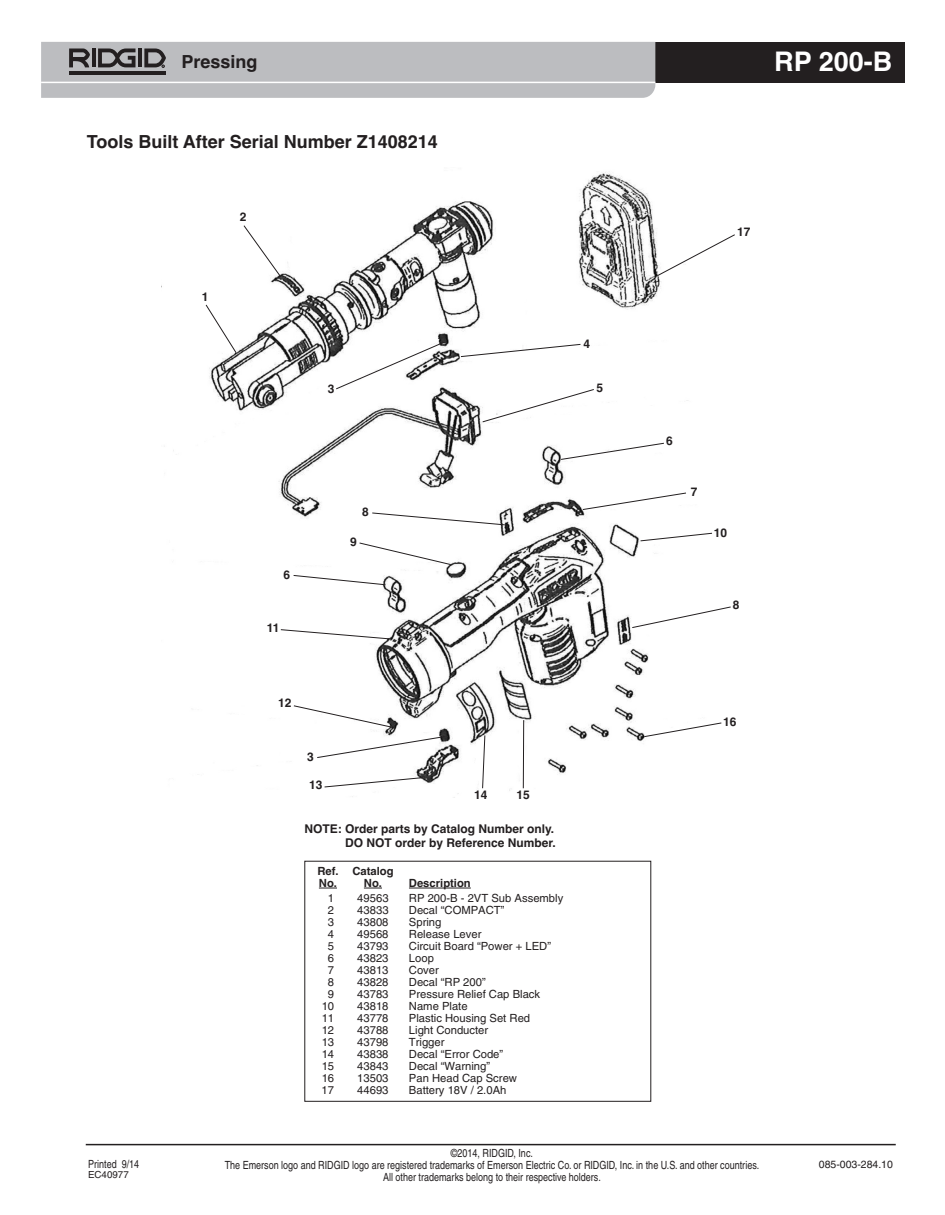
<style>
.page{position:relative;width:945px;height:1215px;background:#fff}
.page>*{position:absolute;margin:0;border:0;box-sizing:border-box;transform-origin:0 0}
.t1{font:700 27px "Helvetica";color:#fff}
.t2{font:700 18px "Helvetica";color:#231f20}
.t3{font:700 12px/13.5px "Helvetica";color:#231f20;text-align:right}
.t4{font:11.25px "Helvetica LT Std";color:#231f20}
.t5{font:11.25px/12px "Helvetica";color:#231f20;text-align:center;scale:.8 1}
.t6{font:700 11.25px/11.6px "Helvetica";color:#231f20}
.t7{font:10.5px "Helvetica";color:#231f20}
.t8{font:9.75px "Helvetica";color:#231f20}
</style>
<div class="page">
<img style="left:173px;top:172px;width:515px;height:625px">
<div style="left:477px;top:42px;width:428px;height:41px;background:#231f20"></div>
<svg style="left:41px;top:42px;width:614px;height:56px;background:#b7b8bb"></svg>
<div style="left:304px;top:861px;width:347px;height:241px;border:1px solid #231f20"></div>
<svg style="left:359px;top:542px;width:93px;height:23px"></svg>
<svg style="left:631px;top:606px;width:100px;height:22px"></svg>
<svg style="left:482px;top:735px;width:4px;height:54px"></svg>
<svg style="left:656px;top:234px;width:79px;height:43px"></svg>
<svg style="left:640px;top:532px;width:72px;height:10px"></svg>
<svg style="left:460px;top:344px;width:121px;height:13px"></svg>
<svg style="left:293px;top:705px;width:99px;height:23px"></svg>
<svg style="left:482px;top:389px;width:113px;height:34px"></svg>
<svg style="left:319px;top:888px;width:18px;height:1px"></svg>
<svg style="left:364px;top:888px;width:18px;height:1px"></svg>
<hr style="left:409px;top:888px;width:62px;height:1px;background:#231f20">
<svg style="left:280px;top:629px;width:111px;height:11px"></svg>
<svg style="left:243px;top:225px;width:39px;height:53px"></svg>
<svg style="left:560px;top:442px;width:105px;height:18px"></svg>
<svg style="left:324px;top:777px;width:99px;height:11px"></svg>
<hr style="left:523px;top:720px;width:1px;height:68px;background:#231f20">
<svg style="left:582px;top:492px;width:105px;height:18px"></svg>
<svg style="left:205px;top:304px;width:32px;height:50px"></svg>
<svg style="left:643px;top:722px;width:79px;height:16px"></svg>
<svg style="left:316px;top:736px;width:130px;height:22px"></svg>
<hr style="left:86px;top:1144px;width:810px;height:1px;background:#231f20">
<svg style="left:335px;top:341px;width:110px;height:49px"></svg>
<svg style="left:371px;top:512px;width:135px;height:14px"></svg>
<svg style="left:293px;top:575px;width:93px;height:11px"></svg>
<h2 class="t2" style="left:181px;top:52px;width:78px">Pressing</h2>
<h1 class="t1" style="left:774px;top:46px;width:120px">RP 200-B</h1>
<h2 class="t2" style="left:87px;top:131px;width:353px">Tools Built After Serial Number Z1408214</h2>
<p class="t3" style="left:202px;top:290px;width:8px">1</p>
<p class="t3" style="left:240px;top:210px;width:8px">2</p>
<p class="t3" style="left:328px;top:382px;width:8px">3</p>
<p class="t3" style="left:584px;top:337px;width:8px">4</p>
<p class="t3" style="left:596px;top:381px;width:8px">5</p>
<p class="t3" style="left:284px;top:568px;width:8px">6</p>
<p class="t3" style="left:267px;top:622px;width:14px">11</p>
<p class="t3" style="left:362px;top:506px;width:8px">8</p>
<p class="t3" style="left:350px;top:535px;width:8px">9</p>
<p class="t3" style="left:278px;top:696px;width:15px">12</p>
<p class="t3" style="left:307px;top:750px;width:8px">3</p>
<p class="t3" style="left:309px;top:778px;width:15px">13</p>
<p class="t3" style="left:474px;top:789px;width:15px">14</p>
<p class="t3" style="left:517px;top:788px;width:15px">15</p>
<p class="t3" style="left:305px;top:822px;width:253px">NOTE: Order parts by Catalog Number only.<br>DO NOT order by Reference Number.</p>
<p class="t6" style="left:317px;top:866px;width:78px">Ref. Catalog<br>No. No.</p>
<p class="t6" style="left:409px;top:877px;width:63px">Description</p>
<p class="t4" style="left:328px;top:894px;width:8px">1</p>
<p class="t4" style="left:357px;top:894px;width:33px">49563</p>
<p class="t4" style="left:409px;top:894px;width:156px">RP 200-B - 2VT Sub Assembly</p>
<p class="t4" style="left:328px;top:906px;width:8px">2</p>
<p class="t4" style="left:357px;top:906px;width:33px">43833</p>
<p class="t4" style="left:409px;top:906px;width:97px">Decal “COMPACT”</p>
<p class="t4" style="left:328px;top:918px;width:8px">3</p>
<p class="t4" style="left:357px;top:918px;width:33px">43808</p>
<p class="t4" style="left:409px;top:918px;width:34px">Spring</p>
<p class="t4" style="left:328px;top:930px;width:8px">4</p>
<p class="t4" style="left:357px;top:930px;width:33px">49568</p>
<p class="t4" style="left:409px;top:930px;width:74px">Release Lever</p>
<p class="t4" style="left:328px;top:942px;width:8px">5</p>
<p class="t4" style="left:357px;top:942px;width:33px">43793</p>
<p class="t4" style="left:409px;top:942px;width:144px">Circuit Board “Power + LED”</p>
<p class="t4" style="left:328px;top:954px;width:8px">6</p>
<p class="t4" style="left:357px;top:954px;width:33px">43823</p>
<p class="t4" style="left:409px;top:954px;width:27px">Loop</p>
<p class="t4" style="left:328px;top:966px;width:8px">7</p>
<p class="t4" style="left:357px;top:966px;width:33px">43813</p>
<p class="t4" style="left:409px;top:966px;width:32px">Cover</p>
<p class="t4" style="left:328px;top:978px;width:8px">8</p>
<p class="t4" style="left:357px;top:978px;width:33px">43828</p>
<p class="t4" style="left:409px;top:978px;width:78px">Decal “RP 200”</p>
<p class="t4" style="left:328px;top:990px;width:8px">9</p>
<p class="t4" style="left:357px;top:990px;width:33px">43783</p>
<p class="t4" style="left:409px;top:990px;width:133px">Pressure Relief Cap Black</p>
<p class="t4" style="left:322px;top:1002px;width:14px">10</p>
<p class="t4" style="left:357px;top:1002px;width:33px">43818</p>
<p class="t4" style="left:409px;top:1002px;width:60px">Name Plate</p>
<p class="t4" style="left:322px;top:1014px;width:14px">11</p>
<p class="t4" style="left:357px;top:1014px;width:33px">43778</p>
<p class="t4" style="left:409px;top:1014px;width:123px">Plastic Housing Set Red</p>
<p class="t4" style="left:322px;top:1026px;width:14px">12</p>
<p class="t4" style="left:357px;top:1026px;width:33px">43788</p>
<p class="t4" style="left:409px;top:1026px;width:81px">Light Conducter</p>
<p class="t4" style="left:322px;top:1038px;width:14px">13</p>
<p class="t4" style="left:357px;top:1038px;width:33px">43798</p>
<p class="t4" style="left:409px;top:1038px;width:37px">Trigger</p>
<p class="t4" style="left:322px;top:1050px;width:14px">14</p>
<p class="t4" style="left:357px;top:1050px;width:33px">43838</p>
<p class="t4" style="left:409px;top:1050px;width:96px">Decal “Error Code”</p>
<p class="t4" style="left:322px;top:1062px;width:14px">15</p>
<p class="t4" style="left:357px;top:1062px;width:33px">43843</p>
<p class="t4" style="left:409px;top:1062px;width:83px">Decal “Warning”</p>
<p class="t4" style="left:322px;top:1074px;width:14px">16</p>
<p class="t4" style="left:357px;top:1074px;width:33px">13503</p>
<p class="t4" style="left:409px;top:1074px;width:110px">Pan Head Cap Screw</p>
<p class="t4" style="left:322px;top:1086px;width:14px">17</p>
<p class="t4" style="left:357px;top:1086px;width:33px">44693</p>
<p class="t4" style="left:409px;top:1086px;width:99px">Battery 18V / 2.0Ah</p>
<p class="t3" style="left:737px;top:226px;width:15px">17</p>
<p class="t3" style="left:666px;top:434px;width:8px">6</p>
<p class="t3" style="left:691px;top:485px;width:8px">7</p>
<p class="t3" style="left:714px;top:526px;width:15px">10</p>
<p class="t3" style="left:733px;top:598px;width:8px">8</p>
<p class="t3" style="left:723px;top:715px;width:15px">16</p>
<p class="t5" style="left:225px;top:1148px;width:670px">©2014, RIDGID, Inc.<br>The Emerson logo and RIDGID logo are registered trademarks of Emerson Electric Co. or RIDGID, Inc. in the U.S. and other countries.<br>All other trademarks belong to their respective holders.</p>
<p class="t5" style="left:88px;top:1159px;width:65px">Printed 9/14</p>
<p class="t7" style="left:819px;top:1160px;width:76px">085-003-284.10</p>
<p class="t8" style="left:88px;top:1171px;width:42px">EC40977</p>
</div>
